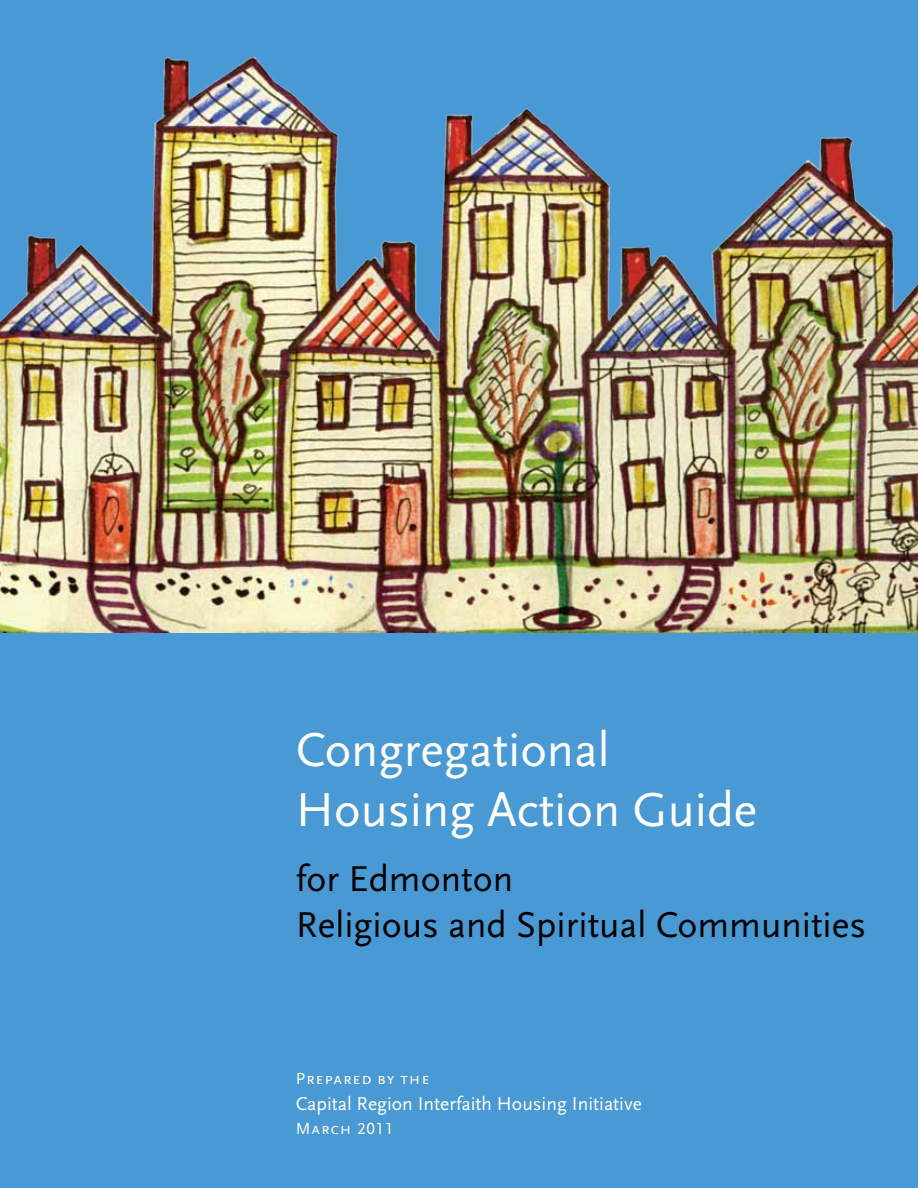
<style>
.page{position:relative;width:918px;height:1188px;background:#4999d4}
.page>*{position:absolute;margin:0;border:0;box-sizing:border-box;transform-origin:0 0}
.t1{font:49.8px/59.7px "Scala Sans";color:#fff}
.t2{font:37.5px/45.6px "Scala Sans";color:#000}
.t3{font:19.5px "Scala Sans";color:#fff}
.t4{font:16.8px "Scala Sans Caps";letter-spacing:.05em;color:#fff}
</style>
<div class="page">
<img style="left:0;top:57px;width:918px;height:575px">
<h1 class="t1" style="left:296px;top:721px;width:463px">Congregational<br>Housing Action Guide</h1>
<p class="t2" style="left:296px;top:857px;width:572px">for Edmonton<br>Religious and Spiritual Communities</p>
<p class="t4" style="left:296px;top:1069px;width:135px">Prepared by the</p>
<p class="t3" style="left:296px;top:1093px;width:348px">Capital Region Interfaith Housing Initiative</p>
<p class="t4" style="left:296px;top:1119px;width:99px">March 2011</p>
</div>
